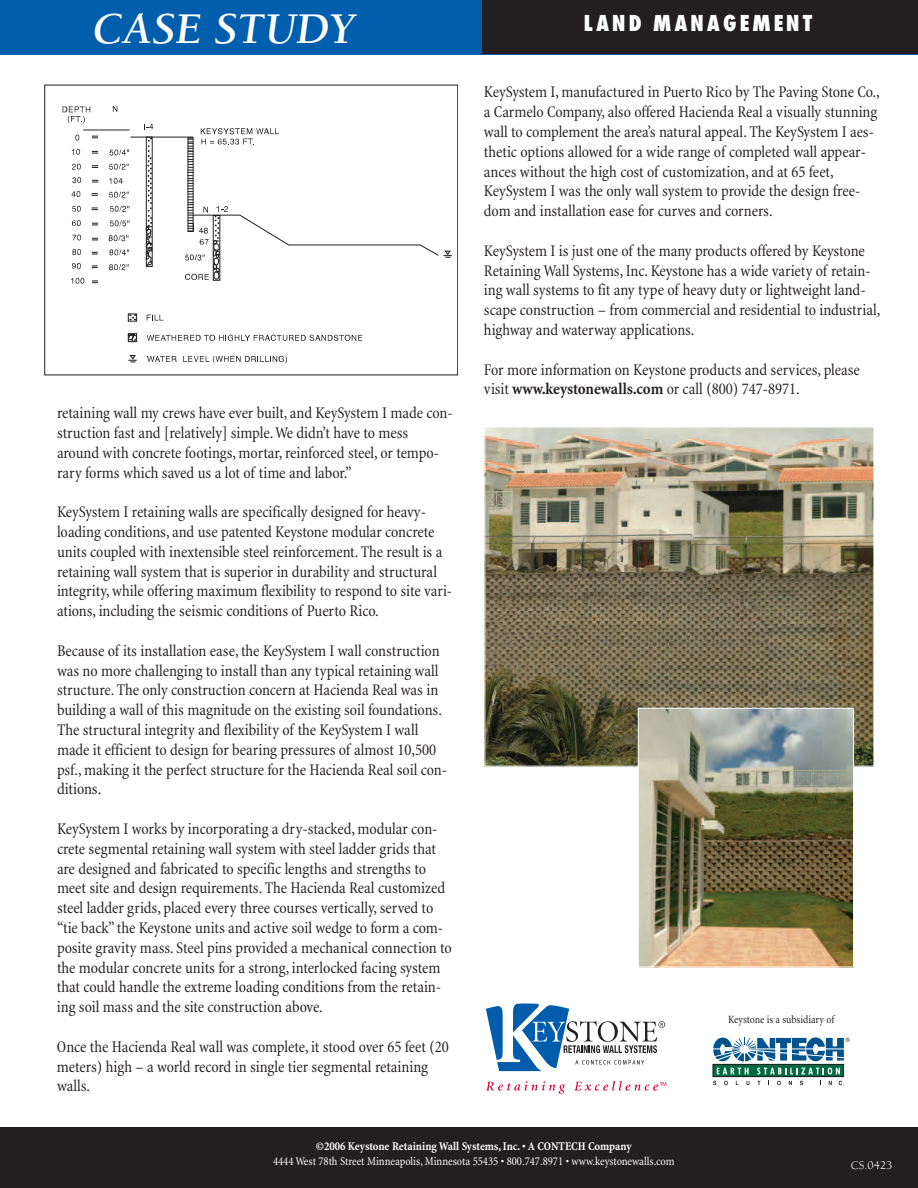
<style>
.page{position:relative;width:918px;height:1188px;background:#fff}
.page>*{position:absolute;margin:0;border:0;box-sizing:border-box;transform-origin:0 0}
.t1{font:italic 700 45px "Berkeley";color:#fff}
.t2{font:800 21px "Futura Cond";letter-spacing:.13em;color:#fff}
.t3{font:condensed 16.5px/19.8px "Minion";letter-spacing:-.005em;color:#231f20}
.t4{font:condensed 12px "Minion";color:#fff}
.t5{font:700 condensed 12px "Minion";letter-spacing:-.005em;color:#fff}
.t6{font:12px "Berkeley";color:#fff}
.t7{font:condensed 11.25px "Minion";letter-spacing:-.005em;color:#231f20}
.s1{font-weight:700}
</style>
<div class="page">
<div style="left:0;top:1127px;width:918px;height:61px;background:#231f20"></div>
<div style="left:0;top:0;width:918px;height:55px;background:#015eac"></div>
<div style="left:482px;top:0;width:436px;height:54px;background:#231f20"></div>
<div style="left:44px;top:85px;width:414px;height:290px;border:1px solid #231f20"></div>
<svg style="left:147px;top:315px;width:16px;height:6px"></svg>
<svg style="left:147px;top:335px;width:215px;height:6px"></svg>
<svg style="left:147px;top:356px;width:30px;height:6px"></svg>
<svg style="left:183px;top:356px;width:104px;height:8px"></svg>
<svg style="left:63px;top:106px;width:27px;height:18px"></svg>
<svg style="left:113px;top:106px;width:4px;height:6px"></svg>
<svg style="left:144px;top:124px;width:9px;height:5px"></svg>
<svg style="left:75px;top:135px;width:4px;height:6px"></svg>
<svg style="left:72px;top:149px;width:8px;height:6px"></svg>
<svg style="left:72px;top:164px;width:9px;height:6px"></svg>
<svg style="left:72px;top:177px;width:9px;height:6px"></svg>
<svg style="left:72px;top:191px;width:8px;height:6px"></svg>
<svg style="left:72px;top:206px;width:9px;height:6px"></svg>
<svg style="left:72px;top:220px;width:9px;height:6px"></svg>
<svg style="left:72px;top:235px;width:9px;height:5px"></svg>
<svg style="left:72px;top:249px;width:9px;height:6px"></svg>
<svg style="left:72px;top:263px;width:9px;height:6px"></svg>
<svg style="left:71px;top:278px;width:13px;height:6px"></svg>
<svg style="left:110px;top:149px;width:19px;height:7px"></svg>
<svg style="left:109px;top:164px;width:20px;height:6px"></svg>
<svg style="left:109px;top:178px;width:14px;height:6px"></svg>
<svg style="left:109px;top:192px;width:20px;height:6px"></svg>
<svg style="left:110px;top:206px;width:20px;height:6px"></svg>
<svg style="left:110px;top:220px;width:20px;height:6px"></svg>
<svg style="left:109px;top:235px;width:20px;height:6px"></svg>
<svg style="left:110px;top:249px;width:19px;height:6px"></svg>
<svg style="left:109px;top:264px;width:20px;height:6px"></svg>
<hr style="left:83px;top:130px;width:47px;height:1px;background:#231f20">
<hr style="left:130px;top:137px;width:63px;height:1px;background:#231f20">
<div style="left:146px;top:137px;width:6px;height:130px;border:1px solid #231f20"></div>
<div style="left:128px;top:314px;width:9px;height:7px;border:1px solid #231f20"></div>
<svg style="left:146px;top:138px;width:6px;height:128px"></svg>
<svg style="left:129px;top:314px;width:7px;height:7px"></svg>
<svg style="left:128px;top:334px;width:9px;height:8px"></svg>
<svg style="left:128px;top:355px;width:9px;height:8px"></svg>
<svg style="left:185px;top:128px;width:267px;height:152px"></svg>
<img style="left:486px;top:429px;width:386px;height:336px">
<img style="left:640px;top:710px;width:212px;height:255px">
<div style="left:638px;top:708px;width:216px;height:259px;border:1px solid #fff"></div>
<svg style="left:486px;top:1081px;width:80px;height:13px"></svg>
<svg style="left:574px;top:1081px;width:92px;height:10px"></svg>
<svg style="left:486px;top:1003px;width:179px;height:68px"></svg>
<svg style="left:715px;top:1066px;width:127px;height:9px"></svg>
<div style="left:713px;top:1064px;width:131px;height:13px;border:1px solid #231f20"></div>
<svg style="left:717px;top:1068px;width:32px;height:6px"></svg>
<svg style="left:757px;top:1068px;width:83px;height:6px"></svg>
<svg style="left:713px;top:1037px;width:137px;height:25px"></svg>
<svg style="left:713px;top:1081px;width:3px;height:4px"></svg>
<svg style="left:724px;top:1081px;width:4px;height:4px"></svg>
<svg style="left:777px;top:1081px;width:4px;height:4px"></svg>
<svg style="left:789px;top:1081px;width:3px;height:4px"></svg>
<svg style="left:800px;top:1081px;width:3px;height:4px"></svg>
<svg style="left:839px;top:1081px;width:5px;height:5px"></svg>
<h1 class="t1" style="left:93px;top:11px;width:264px">CASE STUDY</h1>
<p class="t3" style="left:57px;top:405px;width:397px">retaining wall my crews have ever built, and KeySystem I made con&shy;struction fast and [relatively] simple. We didn’t have to mess around with concrete footings, mortar, reinforced steel, or tempo&shy;rary forms which saved us a lot of time and labor.”</p>
<p class="t3" style="left:57px;top:504px;width:397px">KeySystem I retaining walls are specifically designed for heavy&shy;loading conditions, and use patented Keystone modular concrete units coupled with inextensible steel reinforcement. The result is a retaining wall system that is superior in durability and structural integrity, while offering maximum flexibility to respond to site vari&shy;ations, including the seismic conditions of Puerto Rico.</p>
<p class="t3" style="left:57px;top:642px;width:392px">Because of its installation ease, the KeySystem I wall construction was no more challenging to install than any typical retaining wall structure. The only construction concern at Hacienda Real was in building a wall of this magnitude on the existing soil foundations.<br>The structural integrity and flexibility of the KeySystem I wall made it efficient to design for bearing pressures of almost 10,500 psf., making it the perfect structure for the Hacienda Real soil con&shy;ditions.</p>
<p class="t3" style="left:57px;top:820px;width:396px">KeySystem I works by incorporating a dry-stacked, modular con&shy;crete segmental retaining wall system with steel ladder grids that are designed and fabricated to specific lengths and strengths to meet site and design requirements. The Hacienda Real customized steel ladder grids, placed every three courses vertically, served to “tie back” the Keystone units and active soil wedge to form a com&shy;posite gravity mass. Steel pins provided a mechanical connection to the modular concrete units for a strong, interlocked facing system that could handle the extreme loading conditions from the retain&shy;ing soil mass and the site construction above.</p>
<p class="t3" style="left:57px;top:1038px;width:393px">Once the Hacienda Real wall was complete, it stood over 65 feet (20 meters) high – a world record in single tier segmental retaining walls.</p>
<p class="t2" style="left:584px;top:11px;width:231px">LAND MANAGEMENT</p>
<p class="t3" style="left:484px;top:84px;width:397px">KeySystem I, manufactured in Puerto Rico by The Paving Stone Co., a Carmelo Company, also offered Hacienda Real a visually stunning wall to complement the area’s natural appeal. The KeySystem I aes&shy;thetic options allowed for a wide range of completed wall appear&shy;ances without the high cost of customization, and at 65 feet, KeySystem I was the only wall system to provide the design free&shy;dom and installation ease for curves and corners.</p>
<p class="t3" style="left:484px;top:242px;width:398px">KeySystem I is just one of the many products offered by Keystone Retaining Wall Systems, Inc. Keystone has a wide variety of retain&shy;ing wall systems to fit any type of heavy duty or lightweight land&shy;scape construction – from commercial and residential to industrial, highway and waterway applications.</p>
<p class="t3" style="left:484px;top:361px;width:378px">For more information on Keystone products and services, please visit <span class="s1">www.keystonewalls.com</span> or call (800) 747-8971.</p>
<p class="t7" style="left:728px;top:1015px;width:107px">Keystone is a subsidiary of</p>
<p class="t5" style="left:316px;top:1142px;width:317px">©2006 Keystone Retaining Wall Systems, Inc. • A CONTECH Company</p>
<p class="t4" style="left:273px;top:1156px;width:403px">4444 West 78th Street Minneapolis, Minnesota 55435 • 800.747.8971 • www.keystonewalls.com</p>
<p class="t6" style="left:851px;top:1161px;width:43px">CS.0423</p>
</div>
